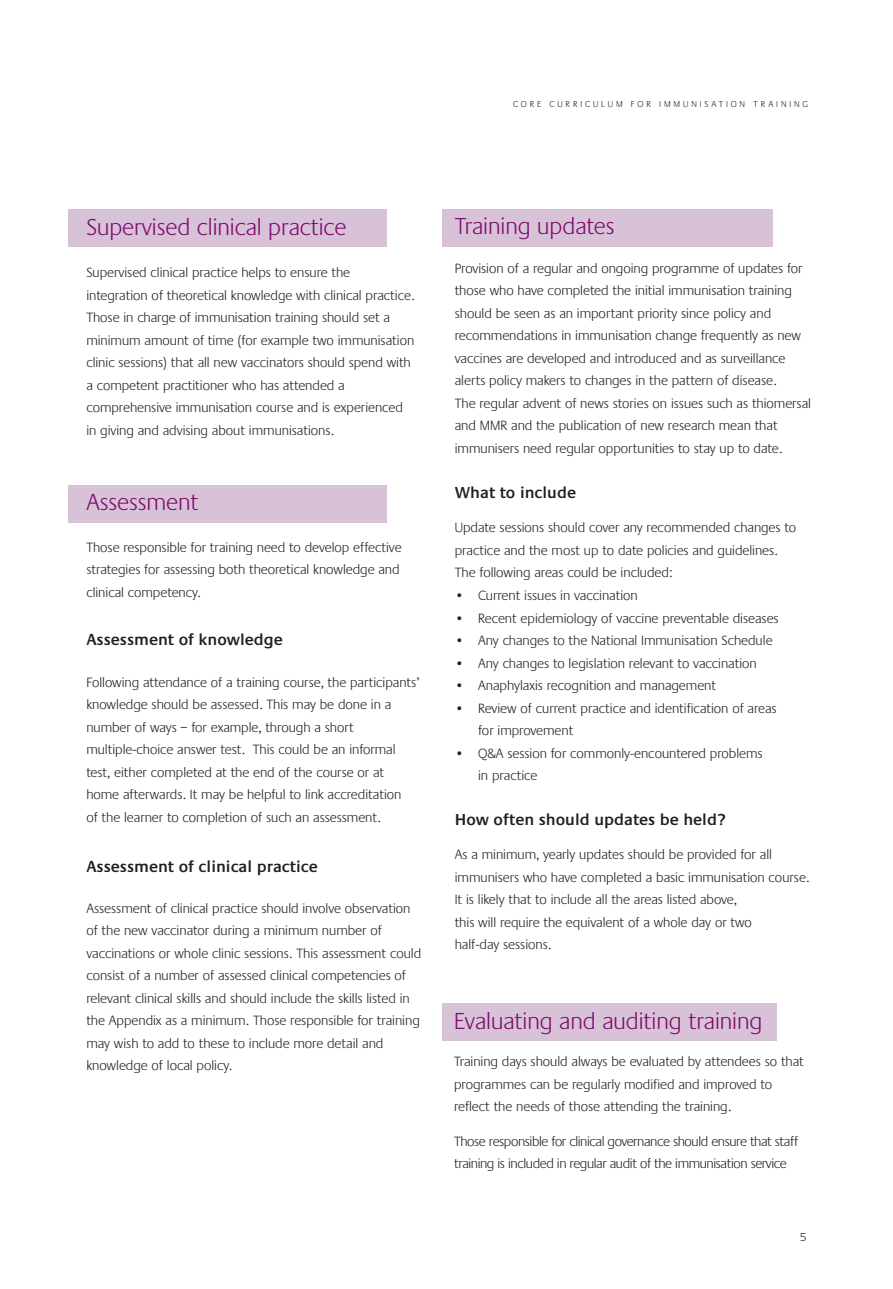
<style>
.page{position:relative;width:893px;height:1289px;background:#fff}
.page>*{position:absolute;margin:0;border:0;box-sizing:border-box;transform-origin:0 0}
.t1{font:300 24px "Praxis EF";color:#7e0b6e}
.t2{font:600 16.5px "Praxis EF";color:#231f20}
.t3{font:300 13.95px/22.5px "Praxis EF";color:#231f20}
.t4{font:300 13.95px/22.5px "Praxis EF";letter-spacing:-.025em;color:#231f20}
.t5{font:300 12px "Praxis EF";color:#231f20}
.t6{font:300 9px "Praxis EF";letter-spacing:.32em;color:#231f20}
</style>
<div class="page">
<div style="left:443px;top:210px;width:330px;height:37px;background:#d8c2d8"></div>
<div style="left:68px;top:210px;width:319px;height:37px;background:#d8c2d8"></div>
<div style="left:68px;top:485px;width:319px;height:37px;background:#d8c2d8"></div>
<div style="left:443px;top:1003px;width:334px;height:37px;background:#d8c2d8"></div>
<p class="t6" style="left:513px;top:100px;width:297px">CORE CURRICULUM FOR IMMUNISATION TRAINING</p>
<h1 class="t1" style="left:86px;top:218px;width:262px">Supervised clinical practice</h1>
<p class="t3" style="left:86px;top:262px;width:330px">Supervised clinical practice helps to ensure the integration of theoretical knowledge with clinical practice.<br>Those in charge of immunisation training should set a minimum amount of time (for example two immunisation clinic sessions) that all new vaccinators should spend with a competent practitioner who has attended a comprehensive immunisation course and is experienced in giving and advising about immunisations.</p>
<h1 class="t1" style="left:86px;top:492px;width:114px">Assessment</h1>
<p class="t3" style="left:86px;top:537px;width:317px">Those responsible for training need to develop effective strategies for assessing both theoretical knowledge and clinical competency.</p>
<p class="t2" style="left:86px;top:632px;width:198px">Assessment of knowledge</p>
<p class="t3" style="left:86px;top:671px;width:335px">Following attendance of a training course, the participants’ knowledge should be assessed. This may be done in a number of ways – for example, through a short multiple-choice answer test. This could be an informal test, either completed at the end of the course or at home afterwards. It may be helpful to link accreditation<br>of the learner to completion of such an assessment.</p>
<p class="t2" style="left:86px;top:860px;width:233px">Assessment of clinical practice</p>
<p class="t3" style="left:86px;top:897px;width:336px">Assessment of clinical practice should involve observation of the new vaccinator during a minimum number of vaccinations or whole clinic sessions. This assessment could consist of a number of assessed clinical competencies of relevant clinical skills and should include the skills listed in the Appendix as a minimum. Those responsible for training may wish to add to these to include more detail and knowledge of local policy.</p>
<h1 class="t1" style="left:455px;top:216px;width:161px">Training updates</h1>
<p class="t3" style="left:455px;top:258px;width:358px">Provision of a regular and ongoing programme of updates for those who have completed the initial immunisation training should be seen as an important priority since policy and recommendations in immunisation change frequently as new vaccines are developed and introduced and as surveillance alerts policy makers to changes in the pattern of disease.<br>The regular advent of news stories on issues such as thiomersal and MMR and the publication of new research mean that immunisers need regular opportunities to stay up to date.</p>
<p class="t2" style="left:455px;top:486px;width:123px">What to include</p>
<p class="t3" style="left:455px;top:517px;width:343px">Update sessions should cover any recommended changes to practice and the most up to date policies and guidelines.<br>The following areas could be included:</p>
<p class="t3" style="left:455px;top:585px;width:184px">• Current issues in vaccination</p>
<p class="t3" style="left:455px;top:607px;width:325px">• Recent epidemiology of vaccine preventable diseases</p>
<p class="t3" style="left:455px;top:630px;width:319px">• Any changes to the National Immunisation Schedule</p>
<p class="t3" style="left:455px;top:652px;width:303px">• Any changes to legislation relevant to vaccination</p>
<p class="t3" style="left:455px;top:675px;width:263px">• Anaphylaxis recognition and management</p>
<p class="t3" style="left:478px;top:697px;width:300px;text-indent:-23px">• Review of current practice and identification of areas for improvement</p>
<p class="t3" style="left:478px;top:742px;width:286px;text-indent:-23px">• Q&amp;A session for commonly-encountered problems in practice</p>
<p class="t2" style="left:455px;top:812px;width:272px">How often should updates be held?</p>
<p class="t3" style="left:455px;top:844px;width:356px">As a minimum, yearly updates should be provided for all immunisers who have completed a basic immunisation course.<br>It is likely that to include all the areas listed above,<br>this will require the equivalent of a whole day or two<br>half-day sessions.</p>
<h1 class="t1" style="left:454px;top:1011px;width:310px">Evaluating and auditing training</h1>
<p class="t3" style="left:454px;top:1051px;width:351px">Training days should always be evaluated by attendees so that programmes can be regularly modified and improved to reflect the needs of those attending the training.</p>
<p class="t4" style="left:454px;top:1130px;width:346px">Those responsible for clinical governance should ensure that staff training is included in regular audit of the immunisation service</p>
<p class="t5" style="left:800px;top:1232px;width:8px">5</p>
</div>
